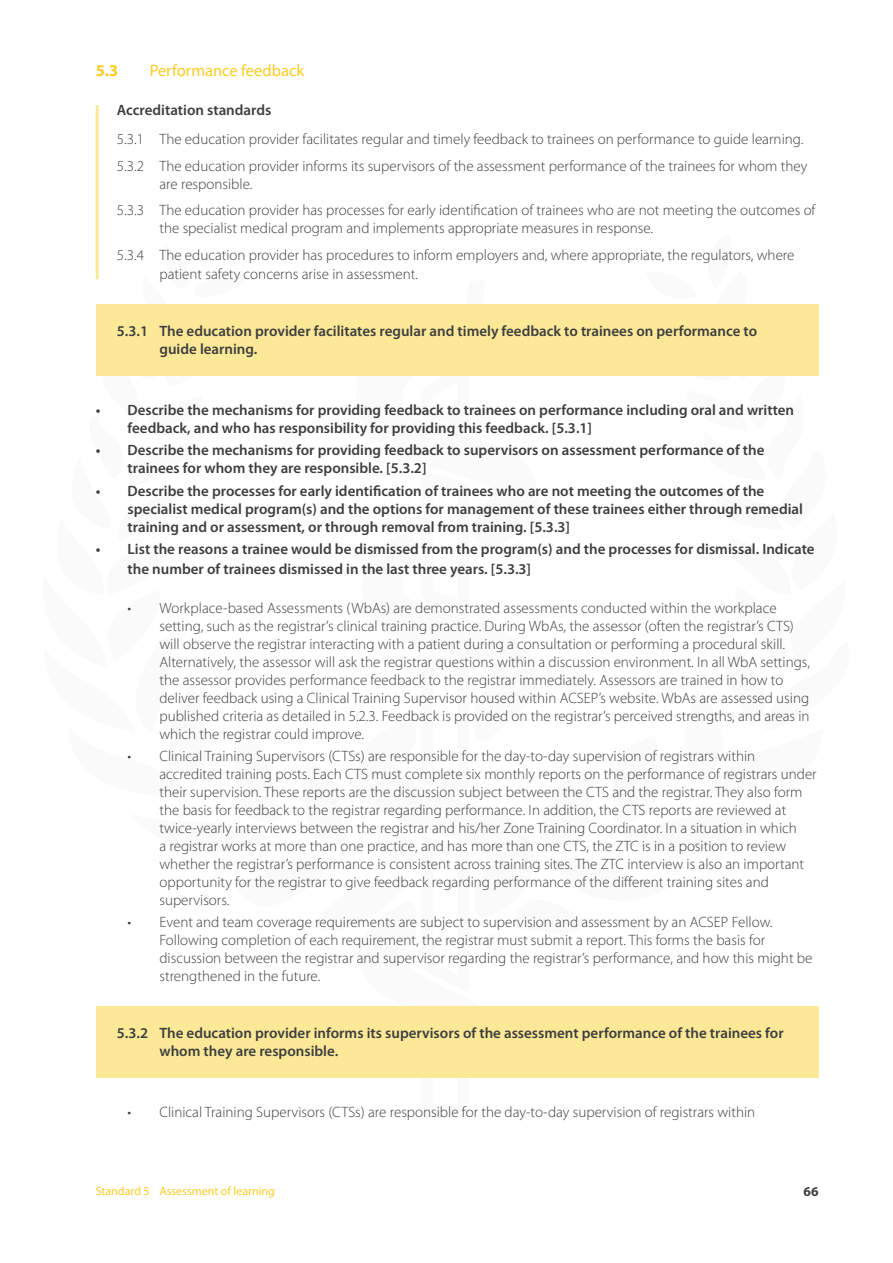
<style>
.page{position:relative;width:893px;height:1263px;background:#fff}
.page>*{position:absolute;margin:0;border:0;box-sizing:border-box;transform-origin:0 0}
.t1{font:16.5px "Myriad Pro";color:#fdcb26}
.t2{font:700 16.5px "Myriad Pro";color:#fdcb26}
.t3{font:300 15px/18px "Myriad Pro";color:#3e3e3f}
.t4{font:600 15px/18px "Myriad Pro";color:#3e3e3f}
.t5{font:700 13.5px "Myriad Pro";color:#3e3e3f}
.t6{font:12px "Myriad Pro";color:#fdcb26}
</style>
<div class="page">
<div style="left:96px;top:304px;width:723px;height:72px;background:#fbe998"></div>
<div style="left:96px;top:1006px;width:723px;height:72px;background:#fbe998"></div>
<hr style="left:96px;top:105px;width:3px;height:174px;background:#fbe998">
<p class="t2" style="left:96px;top:60px;width:24px">5.3</p>
<p class="t1" style="left:150px;top:60px;width:156px">Performance feedback</p>
<p class="t4" style="left:117px;top:101px;width:156px">Accreditation standards</p>
<p class="t3" style="left:117px;top:126px;width:692px;line-height:26.5px">5.3.1 The education provider facilitates regular and timely feedback to trainees on performance to guide learning.<br>5.3.2 The education provider informs its supervisors of the assessment performance of the trainees for whom they</p>
<p class="t3" style="left:117px;top:170px;width:700px;line-height:26.5px;text-indent:43px">are responsible.<br>5.3.3 The education provider has processes for early identification of trainees who are not meeting the outcomes of</p>
<p class="t3" style="left:117px;top:215px;width:679px;line-height:26.5px;text-indent:43px">the specialist medical program and implements appropriate measures in response.<br>5.3.4 The education provider has procedures to inform employers and, where appropriate, the regulators, where</p>
<p class="t3" style="left:159px;top:265px;width:260px">patient safety concerns arise in assessment.</p>
<p class="t4" style="left:159px;top:322px;width:599px;text-indent:-43px">5.3.1 The education provider facilitates regular and timely feedback to trainees on performance to guide learning.</p>
<p class="t4" style="left:128px;top:401px;width:668px;text-indent:-32px">• Describe the mechanisms for providing feedback to trainees on performance including oral and written feedback, and who has responsibility for providing this feedback. [5.3.1]</p>
<p class="t4" style="left:128px;top:441px;width:638px;text-indent:-32px">• Describe the mechanisms for providing feedback to supervisors on assessment performance of the trainees for whom they are responsible. [5.3.2]</p>
<p class="t4" style="left:128px;top:481px;width:677px;text-indent:-32px">• Describe the processes for early identification of trainees who are not meeting the outcomes of the specialist medical program(s) and the options for management of these trainees either through remedial training and or assessment, or through removal from training. [5.3.3]</p>
<p class="t4" style="left:128px;top:538px;width:689px;line-height:19.8px;text-indent:-32px">• List the reasons a trainee would be dismissed from the program(s) and the processes for dismissal. Indicate the number of trainees dismissed in the last three years. [5.3.3]</p>
<p class="t3" style="left:159px;top:599px;width:652px;text-indent:-32px">• Workplace-based Assessments (WbAs) are demonstrated assessments conducted within the workplace setting, such as the registrar’s clinical training practice. During WbAs, the assessor (often the registrar’s CTS) will observe the registrar interacting with a patient during a consultation or performing a procedural skill.<br>Alternatively, the assessor will ask the registrar questions within a discussion environment. In all WbA settings, the assessor provides performance feedback to the registrar immediately. Assessors are trained in how to deliver feedback using a Clinical Training Supervisor housed within ACSEP’s website. WbAs are assessed using published criteria as detailed in 5.2.3. Feedback is provided on the registrar’s perceived strengths, and areas in which the registrar could improve.</p>
<p class="t3" style="left:159px;top:747px;width:659px;text-indent:-32px">• Clinical Training Supervisors (CTSs) are responsible for the day-to-day supervision of registrars within accredited training posts. Each CTS must complete six monthly reports on the performance of registrars under their supervision. These reports are the discussion subject between the CTS and the registrar. They also form the basis for feedback to the registrar regarding performance. In addition, the CTS reports are reviewed at twice-yearly interviews between the registrar and his/her Zone Training Coordinator. In a situation in which<br>a registrar works at more than one practice, and has more than one CTS, the ZTC is in a position to review whether the registrar’s performance is consistent across training sites. The ZTC interview is also an important opportunity for the registrar to give feedback regarding performance of the different training sites and supervisors.</p>
<p class="t3" style="left:159px;top:913px;width:654px;text-indent:-32px">• Event and team coverage requirements are subject to supervision and assessment by an ACSEP Fellow.<br>Following completion of each requirement, the registrar must submit a report. This forms the basis for discussion between the registrar and supervisor regarding the registrar’s performance, and how this might be strengthened in the future.</p>
<p class="t4" style="left:159px;top:1024px;width:626px;text-indent:-43px">5.3.2 The education provider informs its supervisors of the assessment performance of the trainees for whom they are responsible.</p>
<p class="t3" style="left:128px;top:1103px;width:629px">• Clinical Training Supervisors (CTSs) are responsible for the day-to-day supervision of registrars within</p>
<p class="t6" style="left:96px;top:1184px;width:181px">Standard 5 Assessment of learning</p>
<p class="t5" style="left:804px;top:1182px;width:16px">66</p>
</div>
